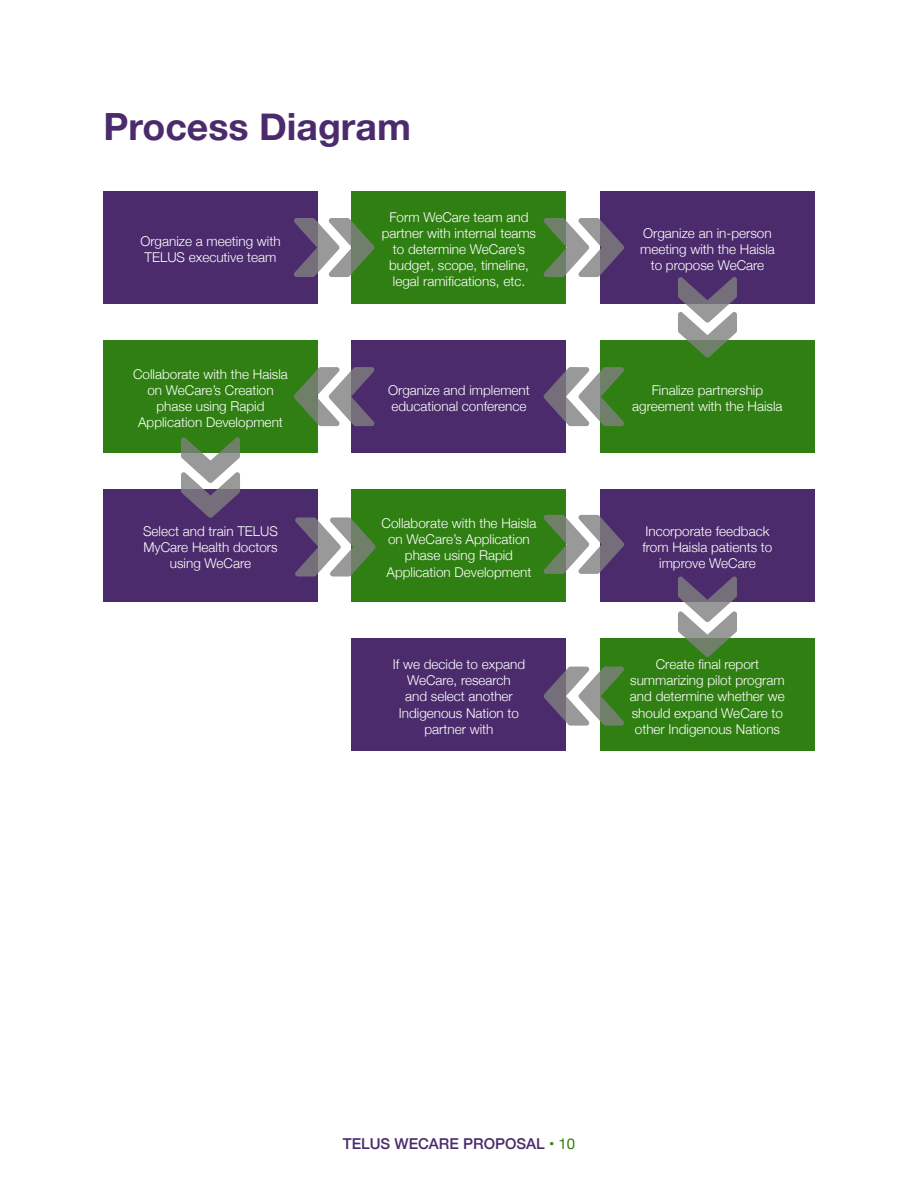
<style>
.page{position:relative;width:918px;height:1188px;background:#fff}
.page>*{position:absolute;margin:0;border:0;box-sizing:border-box;transform-origin:0 0}
.Paragraph_Style_2{font:700 37.5px "Helvetica Neue";color:#4b2b6c}
.t1{font:500 15px "Helvetica Neue";color:#4b2b6c}
.t2{font:300 13.5px/16.2px "Helvetica Neue";color:#fff;text-align:center}
.s1{font-weight:400;color:#2f7f12}
</style>
<div class="page">
<div style="left:104px;top:191px;width:214px;height:113px;background:#4b2b6c"></div>
<div style="left:104px;top:340px;width:214px;height:113px;background:#2f7f12"></div>
<div style="left:104px;top:489px;width:214px;height:113px;background:#4b2b6c"></div>
<div style="left:352px;top:191px;width:214px;height:113px;background:#2f7f12"></div>
<div style="left:352px;top:340px;width:214px;height:113px;background:#4b2b6c"></div>
<div style="left:352px;top:489px;width:214px;height:113px;background:#2f7f12"></div>
<div style="left:352px;top:639px;width:214px;height:112px;background:#4b2b6c"></div>
<div style="left:600px;top:191px;width:214px;height:113px;background:#4b2b6c"></div>
<div style="left:600px;top:340px;width:214px;height:113px;background:#2f7f12"></div>
<div style="left:600px;top:489px;width:214px;height:113px;background:#4b2b6c"></div>
<div style="left:600px;top:639px;width:214px;height:112px;background:#2f7f12"></div>
<svg style="left:294px;top:218px;width:81px;height:59px"></svg>
<svg style="left:295px;top:517px;width:81px;height:60px"></svg>
<svg style="left:543px;top:515px;width:81px;height:59px"></svg>
<svg style="left:543px;top:218px;width:81px;height:59px"></svg>
<svg style="left:678px;top:277px;width:59px;height:81px"></svg>
<svg style="left:678px;top:576px;width:59px;height:81px"></svg>
<svg style="left:181px;top:437px;width:59px;height:81px"></svg>
<svg style="left:543px;top:367px;width:81px;height:59px"></svg>
<svg style="left:543px;top:667px;width:81px;height:59px"></svg>
<svg style="left:294px;top:367px;width:81px;height:59px"></svg>
<p class="Paragraph_Style_2" style="left:104px;top:97px;width:309px">Process Diagram</p>
<p class="t2" style="left:140px;top:232px;width:142px">Organize a meeting with<br>TELUS executive team</p>
<p class="t2" style="left:133px;top:365px;width:156px">Collaborate with the Haisla on WeCare’s Creation phase using Rapid<br>Application Development</p>
<p class="t2" style="left:382px;top:208px;width:156px">Form WeCare team and partner with internal teams to determine WeCare’s budget, scope, timeline, legal ramifications, etc.</p>
<p class="t2" style="left:388px;top:381px;width:143px;text-align:left">Organize and implement educational conference</p>
<p class="t2" style="left:640px;top:224px;width:136px">Organize an in-person meeting with the Haisla to propose WeCare</p>
<p class="t2" style="left:632px;top:381px;width:152px">Finalize partnership agreement with the Haisla</p>
<p class="t2" style="left:143px;top:522px;width:136px">Select and train TELUS<br>MyCare Health doctors using WeCare</p>
<p class="t2" style="left:382px;top:514px;width:156px">Collaborate with the Haisla on WeCare’s Application phase using Rapid<br>Application Development</p>
<p class="t2" style="left:642px;top:522px;width:132px">Incorporate feedback from Haisla patients to improve WeCare</p>
<p class="t2" style="left:393px;top:655px;width:134px">If we decide to expand<br>WeCare, research<br>and select another<br>Indigenous Nation to partner with</p>
<p class="t2" style="left:630px;top:655px;width:157px">Create final report summarizing pilot program and determine whether we should expand WeCare to other Indigenous Nations</p>
<p class="t1" style="left:343px;top:1131px;width:234px">TELUS WECARE PROPOSAL <span class="s1">• 10</span></p>
</div>
